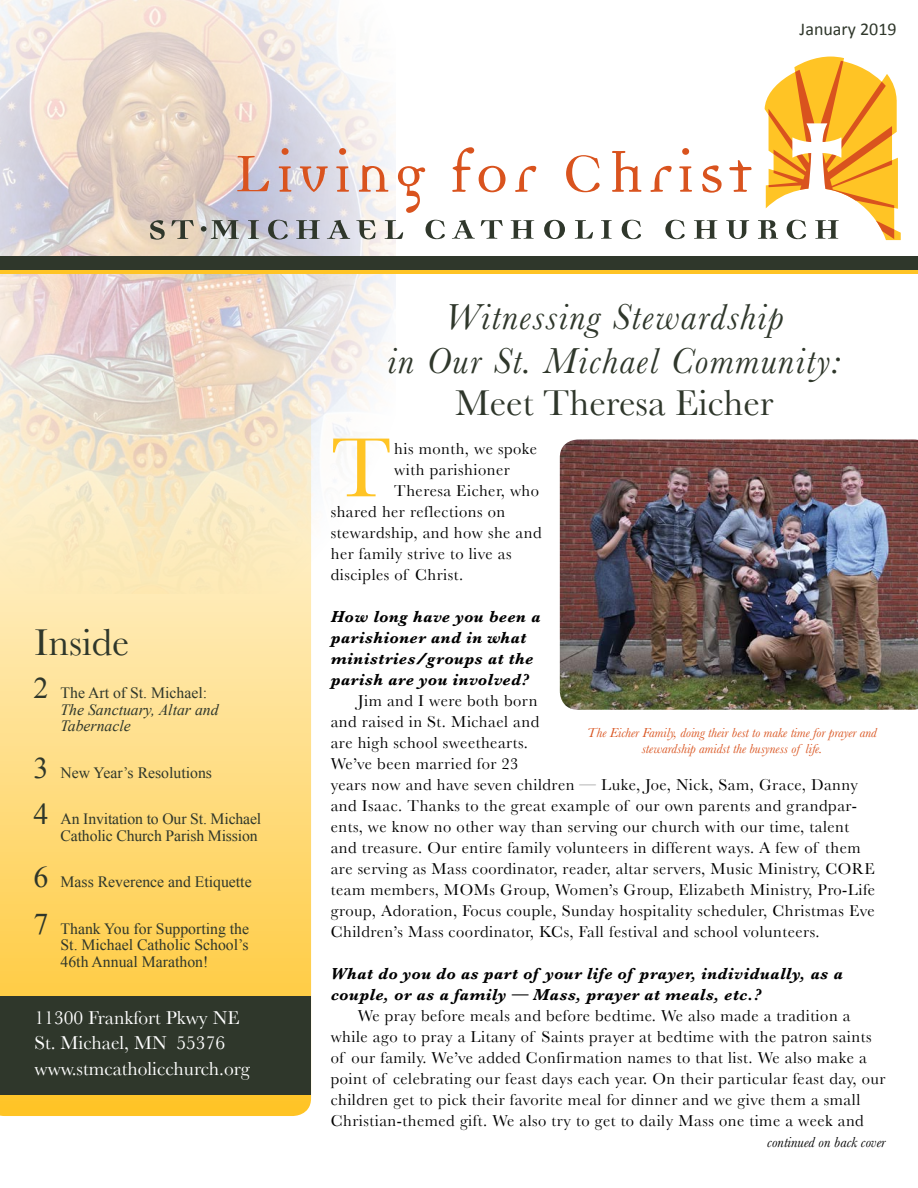
<style>
.page{position:relative;width:918px;height:1188px;background:#fff}
.page>*{position:absolute;margin:0;border:0;box-sizing:border-box;transform-origin:0 0}
.t1{font:87.15px "Baskerville";color:#ffc425}
.t2{font:39px "Baskerville";color:#2f372b}
.t3{font:italic 37.5px/43.5px "Baskerville";letter-spacing:.04em;color:#2f372b;text-align:center}
.t4{font:37.5px "Baskerville";color:#2f372b}
.t5{font:19.5px/25.5px "Baskerville";color:#fff}
.t6{font:18px "Calibri";color:#2f372b}
.t7{font:16.5px/21px "Baskerville";letter-spacing:.03em;color:#000}
.t8{font:italic 700 16.5px/21px "Baskerville";letter-spacing:.03em;color:#000}
.t9{font:15.75px/16.5px "Times New Roman";color:#2f372b;text-align:right}
.t10{font:italic 15.75px/16.5px "Times New Roman";color:#2f372b}
.t11{font:italic 15px "Baskerville";color:#000}
.t12{font:italic 13.5px/16.5px "Baskerville";color:#d9531e;text-align:center}
.s1{font-style:normal;font-size:30px}
.s2{font-style:normal}
.s3{font-size:30px}
</style>
<div class="page">
<img style="left:0;top:0;width:395px;height:533px">
<svg style="left:398px;top:166px;width:27px;height:47px"></svg>
<svg style="left:237px;top:156px;width:32px;height:35px"></svg>
<svg style="left:279px;top:148px;width:12px;height:44px"></svg>
<svg style="left:300px;top:166px;width:28px;height:26px"></svg>
<svg style="left:336px;top:148px;width:13px;height:44px"></svg>
<svg style="left:359px;top:165px;width:29px;height:27px"></svg>
<svg style="left:452px;top:147px;width:54px;height:45px"></svg>
<svg style="left:515px;top:166px;width:21px;height:26px"></svg>
<svg style="left:566px;top:155px;width:34px;height:37px"></svg>
<svg style="left:612px;top:151px;width:29px;height:41px"></svg>
<svg style="left:650px;top:166px;width:22px;height:26px"></svg>
<svg style="left:679px;top:166px;width:13px;height:26px"></svg>
<div style="left:682px;top:148px;width:7px;height:7px;background:#d9531e;border-radius:50%"></div>
<svg style="left:702px;top:165px;width:20px;height:28px"></svg>
<svg style="left:729px;top:160px;width:23px;height:32px"></svg>
<svg style="left:426px;top:220px;width:19px;height:19px"></svg>
<svg style="left:452px;top:220px;width:23px;height:19px"></svg>
<svg style="left:481px;top:220px;width:22px;height:19px"></svg>
<svg style="left:511px;top:220px;width:23px;height:19px"></svg>
<svg style="left:544px;top:220px;width:21px;height:19px"></svg>
<svg style="left:575px;top:220px;width:18px;height:19px"></svg>
<svg style="left:601px;top:220px;width:11px;height:19px"></svg>
<svg style="left:622px;top:220px;width:19px;height:19px"></svg>
<svg style="left:665px;top:220px;width:20px;height:19px"></svg>
<svg style="left:694px;top:220px;width:23px;height:19px"></svg>
<svg style="left:726px;top:220px;width:23px;height:19px"></svg>
<svg style="left:150px;top:220px;width:15px;height:20px"></svg>
<svg style="left:171px;top:220px;width:23px;height:19px"></svg>
<svg style="left:201px;top:220px;width:38px;height:19px"></svg>
<svg style="left:248px;top:220px;width:11px;height:19px"></svg>
<svg style="left:268px;top:220px;width:20px;height:19px"></svg>
<svg style="left:296px;top:220px;width:24px;height:19px"></svg>
<svg style="left:327px;top:220px;width:23px;height:19px"></svg>
<svg style="left:356px;top:220px;width:20px;height:19px"></svg>
<svg style="left:385px;top:220px;width:18px;height:19px"></svg>
<svg style="left:758px;top:57px;width:143px;height:183px"></svg>
<div style="left:0;top:269px;width:918px;height:5px;background:#ffc425"></div>
<div style="left:0;top:256px;width:918px;height:13px;background:#2f372b"></div>
<svg style="left:0;top:341px;width:311px;height:775px"></svg>
<div style="left:0;top:997px;width:311px;height:98px;background:#2f372b"></div>
<img style="left:560px;top:440px;width:358px;height:270px">
<p class="t6" style="left:800px;top:18px;width:98px">January 2019</p>
<h2 class="t2" style="left:35px;top:619px;width:96px">Inside</h2>
<p class="t10" style="left:61px;top:684px;width:160px;text-indent:-27px"><span class="s1">2</span> <span class="s2">The Art of St. Michael:<br></span>The Sanctuary, Altar and<br>Tabernacle</p>
<p class="t9" style="left:34px;top:764px;width:180px"><span class="s3">3</span> New Year’s Resolutions</p>
<p class="t9" style="left:34px;top:810px;width:229px"><span class="s3">4</span> An Invitation to Our St. Michael<br>Catholic Church Parish Mission</p>
<p class="t9" style="left:34px;top:873px;width:220px"><span class="s3">6</span> Mass Reverence and Etiquette</p>
<p class="t9" style="left:61px;top:920px;width:190px;text-align:justify;text-indent:-27px"><span class="s3">7</span> Thank You for Supporting the St. Michael Catholic School’s 46th Annual Marathon!</p>
<p class="t5" style="left:34px;top:1004px;width:217px">11300 Frankfort Pkwy NE<br>St. Michael, MN 55376 www.stmcatholicchurch.org</p>
<h3 class="t3" style="left:388px;top:295px;width:455px">Witnessing Stewardship<br>in Our St. Michael Community:</h3>
<h3 class="t4" style="left:455px;top:380px;width:320px">Meet Theresa Eicher</h3>
<h1 class="t1" style="left:331px;top:417px;width:62px">T</h1>
<p class="t7" style="left:394px;top:438px;width:144px">his month, we spoke</p>
<p class="t7" style="left:394px;top:459px;width:117px">with parishioner</p>
<p class="t7" style="left:394px;top:480px;width:146px">Theresa Eicher, who</p>
<p class="t7" style="left:331px;top:501px;width:176px">shared her reflections on</p>
<p class="t7" style="left:331px;top:522px;width:212px">stewardship, and how she and</p>
<p class="t7" style="left:331px;top:543px;width:182px">her family strive to live as</p>
<p class="t7" style="left:331px;top:564px;width:134px">disciples of Christ.</p>
<p class="t8" style="left:331px;top:606px;width:211px">How long have you been a parishioner and in what ministries/groups at the parish are you involved?</p>
<p class="t7" style="left:331px;top:690px;width:546px;text-indent:27px">Jim and I were both born<br>and raised in St. Michael and<br>are high school sweethearts.<br>We’ve been married for 23<br>years now and have seven children — Luke, Joe, Nick, Sam, Grace, Danny and Isaac. Thanks to the great example of our own parents and grandpar&shy;ents, we know no other way than serving our church with our time, talent and treasure. Our entire family volunteers in different ways. A few of them are serving as Mass coordinator, reader, altar servers, Music Ministry, CORE team members, MOMs Group, Women’s Group, Elizabeth Ministry, Pro-Life group, Adoration, Focus couple, Sunday hospitality scheduler, Christmas Eve Children’s Mass coordinator, KCs, Fall festival and school volunteers.</p>
<p class="t8" style="left:331px;top:964px;width:513px">What do you do as part of your life of prayer, individually, as a couple, or as a family — Mass, prayer at meals, etc.?</p>
<p class="t7" style="left:331px;top:1005px;width:556px;text-indent:27px">We pray before meals and before bedtime. We also made a tradition a while ago to pray a Litany of Saints prayer at bedtime with the patron saints of our family. We’ve added Confirmation names to that list. We also make a point of celebrating our feast days each year. On their particular feast day, our children get to pick their favorite meal for dinner and we give them a small Christian-themed gift. We also try to get to daily Mass one time a week and</p>
<p class="t12" style="left:587px;top:724px;width:291px">The Eicher Family, doing their best to make time for prayer and stewardship amidst the busyness of life.</p>
<p class="t11" style="left:767px;top:1132px;width:120px">continued on back cover</p>
</div>
